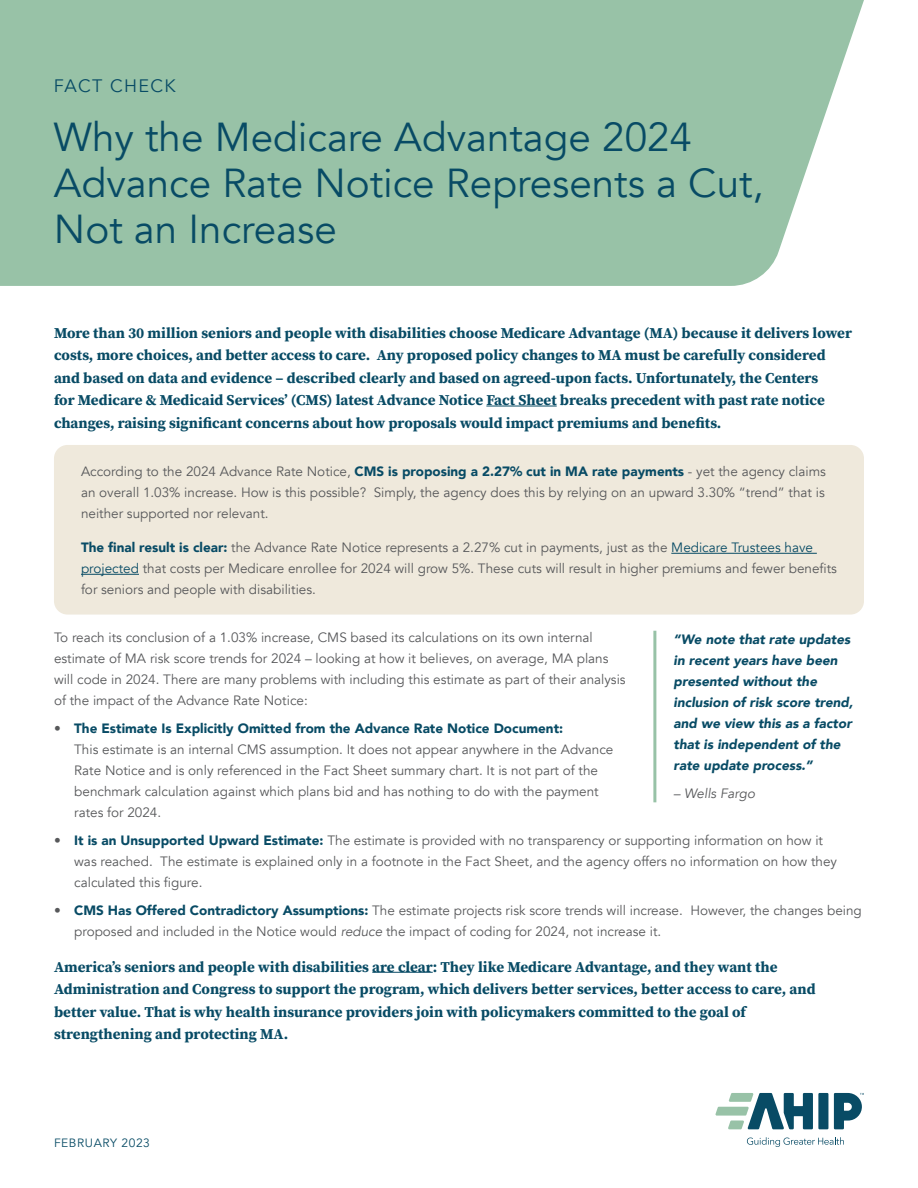
<style>
.page{position:relative;width:918px;height:1188px;background:#fff}
.page>*{position:absolute;margin:0;border:0;box-sizing:border-box;transform-origin:0 0}
.Title-1P{font:40.35px/45.8px "Avenir";color:#084b65}
.Title-Top_1P{font:18px "Avenir";letter-spacing:.075em;color:#084b65}
.Intro{font:700 15px/22.5px "Source Serif Pro";color:#084b65}
.t1{font:13.5px/21px "Avenir";color:#57585a}
.Pull_Quote{font:italic 900 13.5px/21px "Avenir";color:#084b65}
.Pull_Quote-2{font:italic 13.5px "Avenir";color:#57585a}
.t2{font:12px "Avenir";letter-spacing:.05em;color:#084b65}
.s1{font-weight:900;color:#084b65}
.s2{color:#084b65}
.s3{font-style:italic}
</style>
<div class="page">
<svg style="left:747px;top:1137px;width:97px;height:10px"></svg>
<svg style="left:834px;top:1093px;width:30px;height:36px"></svg>
<div style="left:818px;top:1093px;width:10px;height:36px;background:#084b65"></div>
<svg style="left:715px;top:1093px;width:98px;height:36px"></svg>
<div style="left:0;top:0;width:864px;height:286px;background:#98c2a7"></div>
<div style="left:54px;top:445px;width:810px;height:170px;background:#efe9dc;border-radius:14px"></div>
<hr style="left:486px;top:406px;width:71px;height:1px;background:#084b65">
<hr style="left:671px;top:553px;width:146px;height:1px;background:#084b65">
<hr style="left:81px;top:574px;width:58px;height:1px;background:#084b65">
<hr style="left:372px;top:972px;width:61px;height:1px;background:#084b65">
<hr style="left:653px;top:631px;width:3px;height:171px;background:#98c2a7">
<p class="Title-Top_1P" style="left:54px;top:75px;width:123px">FACT CHECK</p>
<p class="Title-1P" style="left:54px;top:115px;width:711px">Why the Medicare Advantage 2024<br>Advance Rate Notice Represents a Cut,<br>Not an Increase</p>
<p class="Intro" style="left:54px;top:321px;width:800px">More than 30 million seniors and people with disabilities choose Medicare Advantage (MA) because it delivers lower costs, more choices, and better access to care. Any proposed policy changes to MA must be carefully considered and based on data and evidence – described clearly and based on agreed-upon facts. Unfortunately, the Centers<br>for Medicare &amp; Medicaid Services’ (CMS) latest Advance Notice Fact Sheet breaks precedent with past rate notice changes, raising significant concerns about how proposals would impact premiums and benefits.</p>
<p class="t1" style="left:81px;top:461px;width:747px;text-align:justify">According to the 2024 Advance Rate Notice, <span class="s1">CMS is proposing a 2.27% cut in MA rate payments</span> - yet the agency claims an overall 1.03% increase. How is this possible? Simply, the agency does this by relying on an upward 3.30% “trend” that is neither supported nor relevant.</p>
<p class="t1" style="left:81px;top:537px;width:758px"><span class="s1">The final result is clear:</span> the Advance Rate Notice represents a 2.27% cut in payments, just as the <span class="s2">Medicare Trustees have projected</span> that costs per Medicare enrollee for 2024 will grow 5%. These cuts will result in higher premiums and fewer benefits for seniors and people with disabilities.</p>
<p class="t1" style="left:54px;top:627px;width:573px">To reach its conclusion of a 1.03% increase, CMS based its calculations on its own internal estimate of MA risk score trends for 2024 – looking at how it believes, on average, MA plans will code in 2024. There are many problems with including this estimate as part of their analysis of the impact of the Advance Rate Notice:</p>
<p class="t1" style="left:74px;top:718px;width:541px;text-indent:-20px">• <span class="s1">The Estimate Is Explicitly Omitted from the Advance Rate Notice Document:<br></span>This estimate is an internal CMS assumption. It does not appear anywhere in the Advance Rate Notice and is only referenced in the Fact Sheet summary chart. It is not part of the benchmark calculation against which plans bid and has nothing to do with the payment rates for 2024.</p>
<p class="t1" style="left:74px;top:830px;width:764px;text-indent:-20px">• <span class="s1">It is an Unsupported Upward Estimate:</span> The estimate is provided with no transparency or supporting information on how it was reached. The estimate is explained only in a footnote in the Fact Sheet, and the agency offers no information on how they calculated this figure.</p>
<p class="t1" style="left:74px;top:900px;width:789px;text-indent:-20px">• <span class="s1">CMS Has Offered Contradictory Assumptions:</span> The estimate projects risk score trends will increase. However, the changes being proposed and included in the Notice would <span class="s3">reduce</span> the impact of coding for 2024, not increase it.</p>
<p class="Intro" style="left:54px;top:955px;width:763px">America’s seniors and people with disabilities are clear: They like Medicare Advantage, and they want the Administration and Congress to support the program, which delivers better services, better access to care, and better value. That is why health insurance providers join with policymakers committed to the goal of strengthening and protecting MA.</p>
<p class="Pull_Quote" style="left:674px;top:629px;width:181px">“We note that rate updates in recent years have been presented without the inclusion of risk score trend, and we view this as a factor that is independent of the rate update process.”</p>
<p class="Pull_Quote-2" style="left:674px;top:785px;width:83px">– Wells Fargo</p>
<p class="t2" style="left:54px;top:1136px;width:97px">FEBRUARY 2023</p>
</div>
